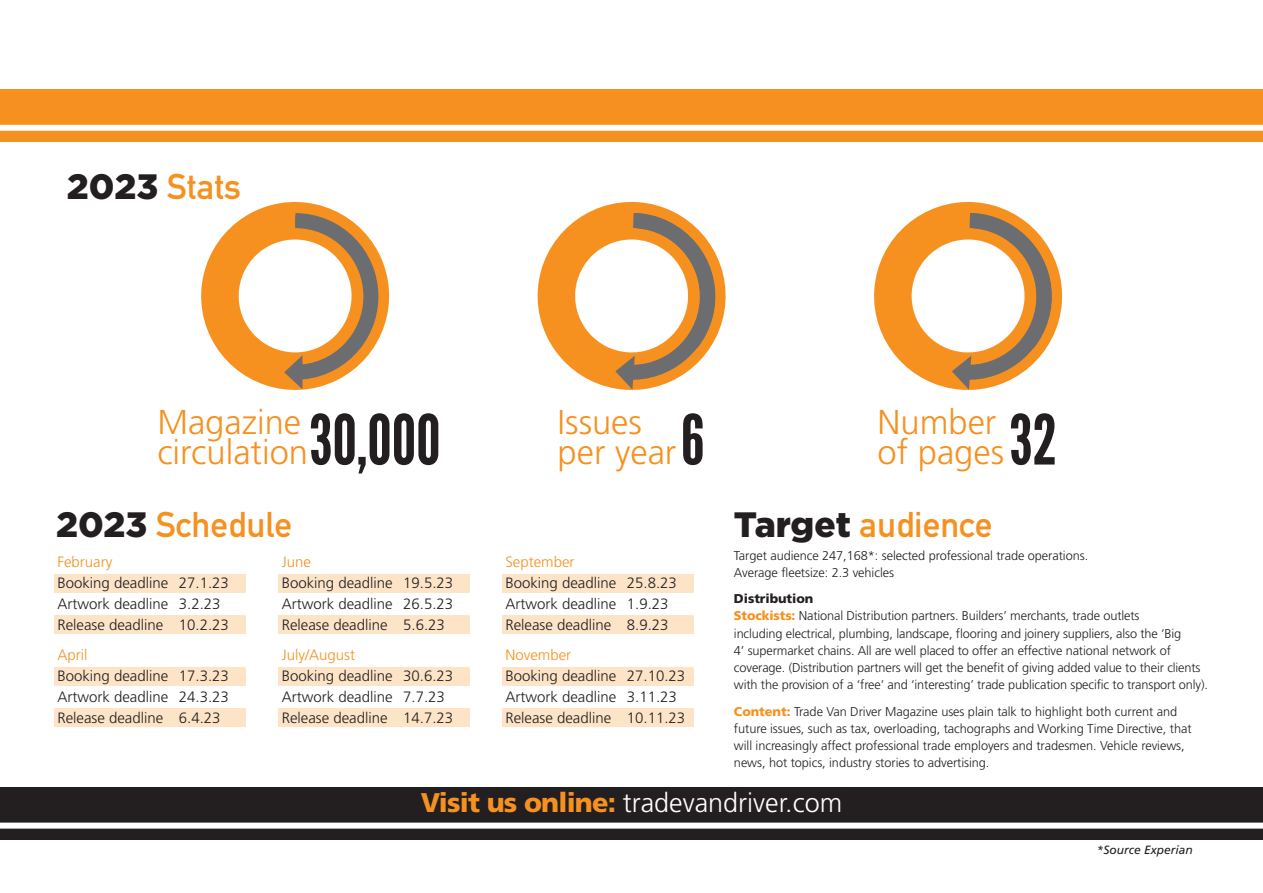
<style>
.page{position:relative;width:1263px;height:893px;background:#fff}
.page>*{position:absolute;margin:0;border:0;box-sizing:border-box;transform-origin:0 0}
.t1{font:69px "League Gothic";color:#231f20}
.t2{font:700 35.25px "DIN Alternate";color:#f69120}
.t3{font:300 34.5px "Frutiger";color:#f69120}
.t4{font:300 27px "Frutiger";color:#fff}
.t5{font:300 15px "Frutiger";color:#231f20}
.t6{font:300 15px "Frutiger";color:#f69120}
.t7{font:300 12.75px/17.2px "Frutiger";letter-spacing:-.01em;color:#231f20}
.t8{font:900 12.75px "Frutiger";letter-spacing:-.005em;color:#231f20}
.t9{font:italic 12px "Frutiger";color:#231f20}
.s1{font-family:"Gotham";font-weight:900;color:#231f20}
.s2{font-weight:900;color:#f69120}
</style>
<div class="page">
<svg style="left:537px;top:202px;width:118px;height:186px"></svg>
<svg style="left:610px;top:205px;width:116px;height:185px"></svg>
<div style="left:0;top:89px;width:1263px;height:52px;background:#f69120"></div>
<div style="left:0;top:787px;width:1263px;height:52px;background:#231f20"></div>
<div style="left:0;top:125px;width:1263px;height:6px;background:#fff"></div>
<div style="left:0;top:823px;width:1263px;height:6px;background:#fff"></div>
<svg style="left:874px;top:202px;width:189px;height:186px"></svg>
<svg style="left:947px;top:205px;width:115px;height:185px"></svg>
<svg style="left:201px;top:210px;width:189px;height:180px"></svg>
<svg style="left:280px;top:206px;width:106px;height:183px"></svg>
<div style="left:54px;top:615px;width:192px;height:19px;background:#fde4c7"></div>
<div style="left:54px;top:574px;width:192px;height:19px;background:#fde4c7"></div>
<div style="left:54px;top:708px;width:192px;height:19px;background:#fde4c7"></div>
<div style="left:54px;top:667px;width:192px;height:19px;background:#fde4c7"></div>
<div style="left:279px;top:615px;width:191px;height:19px;background:#fde4c7"></div>
<div style="left:279px;top:574px;width:191px;height:19px;background:#fde4c7"></div>
<div style="left:279px;top:708px;width:191px;height:19px;background:#fde4c7"></div>
<div style="left:279px;top:667px;width:191px;height:19px;background:#fde4c7"></div>
<div style="left:502px;top:615px;width:191px;height:19px;background:#fde4c7"></div>
<div style="left:502px;top:574px;width:191px;height:19px;background:#fde4c7"></div>
<div style="left:502px;top:708px;width:191px;height:19px;background:#fde4c7"></div>
<div style="left:502px;top:667px;width:191px;height:19px;background:#fde4c7"></div>
<p class="t2" style="left:67px;top:160px;width:176px"><span class="s1">2023</span> Stats</p>
<p class="t1" style="left:681px;top:399px;width:25px">6</p>
<p class="t3" style="left:878px;top:403px;width:120px">Number</p>
<p class="t3" style="left:157px;top:403px;width:145px">Magazine</p>
<p class="t3" style="left:157px;top:433px;width:152px">circulation</p>
<p class="t1" style="left:309px;top:399px;width:133px">30,000</p>
<p class="t3" style="left:558px;top:403px;width:86px">Issues</p>
<p class="t1" style="left:1009px;top:399px;width:49px">32</p>
<p class="t3" style="left:878px;top:433px;width:128px">of pages</p>
<p class="t3" style="left:558px;top:433px;width:120px">per year</p>
<p class="t2" style="left:56px;top:498px;width:238px"><span class="s1">2023</span> Schedule</p>
<p class="t6" style="left:57px;top:553px;width:56px">February</p>
<p class="t5" style="left:57px;top:574px;width:173px">Booking deadline 27.1.23</p>
<p class="t5" style="left:57px;top:595px;width:165px">Artwork deadline 3.2.23</p>
<p class="t5" style="left:57px;top:616px;width:173px">Release deadline 10.2.23</p>
<p class="t6" style="left:57px;top:646px;width:31px">April</p>
<p class="t5" style="left:57px;top:667px;width:173px">Booking deadline 17.3.23</p>
<p class="t5" style="left:57px;top:688px;width:173px">Artwork deadline 24.3.23</p>
<p class="t5" style="left:57px;top:709px;width:165px">Release deadline 6.4.23</p>
<p class="t6" style="left:282px;top:553px;width:31px">June</p>
<p class="t5" style="left:282px;top:574px;width:173px">Booking deadline 19.5.23</p>
<p class="t5" style="left:282px;top:595px;width:173px">Artwork deadline 26.5.23</p>
<p class="t5" style="left:282px;top:616px;width:165px">Release deadline 5.6.23</p>
<p class="t6" style="left:282px;top:646px;width:75px">July/August</p>
<p class="t5" style="left:282px;top:667px;width:173px">Booking deadline 30.6.23</p>
<p class="t5" style="left:282px;top:688px;width:165px">Artwork deadline 7.7.23</p>
<p class="t5" style="left:282px;top:709px;width:173px">Release deadline 14.7.23</p>
<p class="t6" style="left:505px;top:553px;width:71px">September</p>
<p class="t5" style="left:505px;top:574px;width:173px">Booking deadline 25.8.23</p>
<p class="t5" style="left:505px;top:595px;width:165px">Artwork deadline 1.9.23</p>
<p class="t5" style="left:505px;top:616px;width:165px">Release deadline 8.9.23</p>
<p class="t6" style="left:505px;top:646px;width:67px">November</p>
<p class="t5" style="left:505px;top:667px;width:181px">Booking deadline 27.10.23</p>
<p class="t5" style="left:505px;top:688px;width:173px">Artwork deadline 3.11.23</p>
<p class="t5" style="left:505px;top:709px;width:181px">Release deadline 10.11.23</p>
<p class="t2" style="left:734px;top:497px;width:260px"><span class="s1">Target</span> audience</p>
<p class="t7" style="left:734px;top:547px;width:356px">Target audience 247,168*: selected professional trade operations.</p>
<p class="t7" style="left:734px;top:564px;width:162px">Average fleetsize: 2.3 vehicles</p>
<p class="t8" style="left:734px;top:591px;width:81px">Distribution</p>
<p class="t7" style="left:734px;top:607px;width:476px"><span class="s2">Stockists:</span> National Distribution partners. Builders’ merchants, trade outlets<br>including electrical, plumbing, landscape, flooring and joinery suppliers, also the ‘Big<br>4’ supermarket chains. All are well placed to offer an effective national network of coverage. (Distribution partners will get the benefit of giving added value to their clients with the provision of a ‘free’ and ‘interesting’ trade publication specific to transport only).</p>
<p class="t7" style="left:734px;top:703px;width:459px"><span class="s2">Content:</span> Trade Van Driver Magazine uses plain talk to highlight both current and future issues, such as tax, overloading, tachographs and Working Time Directive, that will increasingly affect professional trade employers and tradesmen. Vehicle reviews, news, hot topics, industry stories to advertising.</p>
<p class="t4" style="left:421px;top:787px;width:423px"><span class="s2">Visit us online:</span> tradevandriver.com</p>
<p class="t9" style="left:1097px;top:843px;width:98px">*Source Experian</p>
</div>
